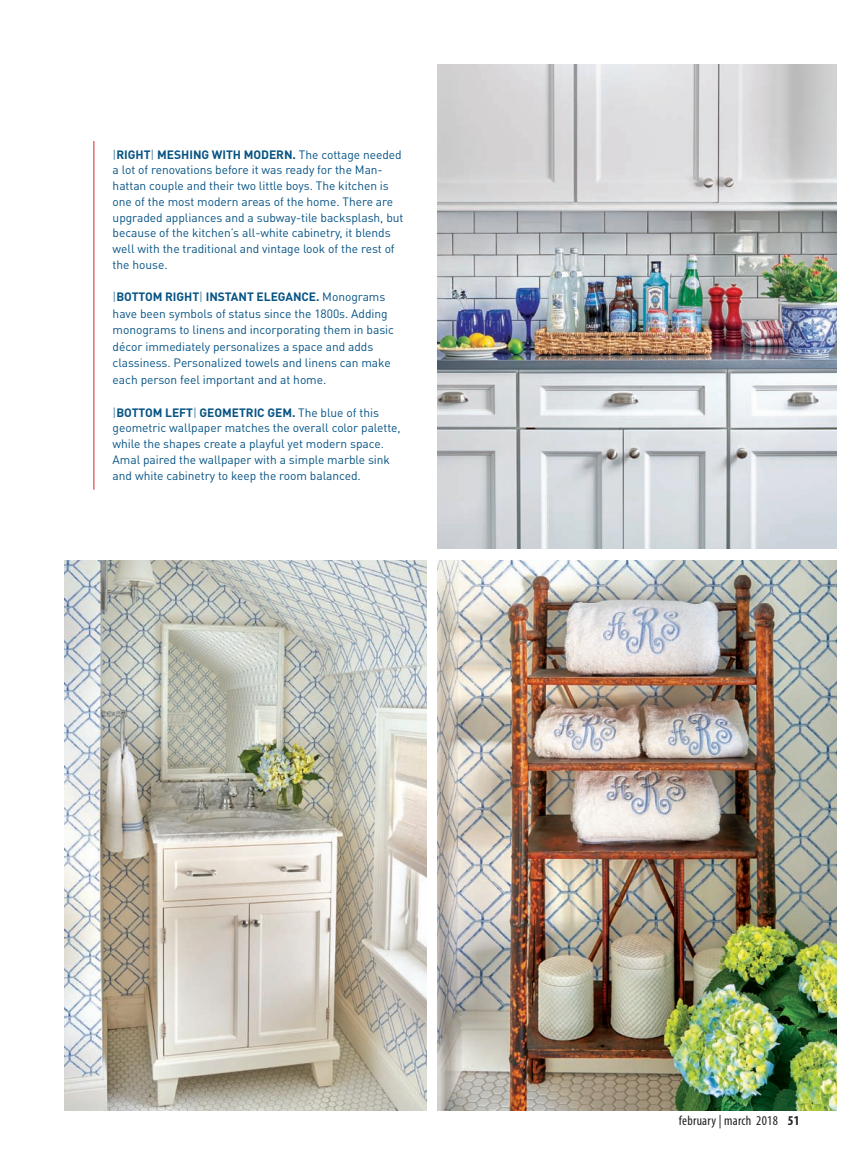
<style>
.page{position:relative;width:864px;height:1175px;background:#fff}
.page>*{position:absolute;margin:0;border:0;box-sizing:border-box;transform-origin:0 0}
.t1{font:condensed 13.5px "Myriad Pro";letter-spacing:.02em;color:#231f20}
.t2{font:12px/15.8px "DIN Pro";letter-spacing:-.005em;color:#075485}
.t3{font:700 12px "DIN";letter-spacing:-.005em;color:#075485}
.s1{font-weight:300}
.s2{font-family:"DIN Pro";font-weight:400}
.s3{font-weight:700}
</style>
<div class="page">
<img style="left:65px;top:561px;width:362px;height:549px">
<img style="left:438px;top:561px;width:399px;height:549px">
<img style="left:437px;top:65px;width:400px;height:484px">
<hr style="left:94px;top:141px;width:1px;height:349px;background:#d1232a">
<p class="t3" style="left:113px;top:146px;width:291px"><span class="s1">|</span>RIGHT<span class="s1">|</span> MESHING WITH MODERN. <span class="s2">The cottage needed</span></p>
<p class="t2" style="left:113px;top:161px;width:292px">a lot of renovations before it was ready for the Man&shy;hattan couple and their two little boys. The kitchen is one of the most modern areas of the home. There are upgraded appliances and a subway-tile backsplash, but because of the kitchen’s all-white cabinetry, it blends well with the traditional and vintage look of the rest of the house.</p>
<p class="t3" style="left:113px;top:289px;width:274px"><span class="s1">|</span>BOTTOM RIGHT<span class="s1">|</span> INSTANT ELEGANCE. <span class="s2">Monograms</span></p>
<p class="t2" style="left:113px;top:304px;width:283px;line-height:16.5px">have been symbols of status since the 1800s. Adding monograms to linens and incorporating them in basic décor immediately personalizes a space and adds classiness. Personalized towels and linens can make each person feel important and at home.</p>
<p class="t3" style="left:113px;top:404px;width:268px"><span class="s1">|</span>BOTTOM LEFT<span class="s1">|</span> GEOMETRIC GEM. <span class="s2">The blue of this</span></p>
<p class="t2" style="left:113px;top:419px;width:290px">geometric wallpaper matches the overall color palette, while the shapes create a playful yet modern space.<br>Amal paired the wallpaper with a simple marble sink and white cabinetry to keep the room balanced.</p>
<p class="t1" style="left:679px;top:1112px;width:122px">february | march 2018 <span class="s3">51</span></p>
</div>
